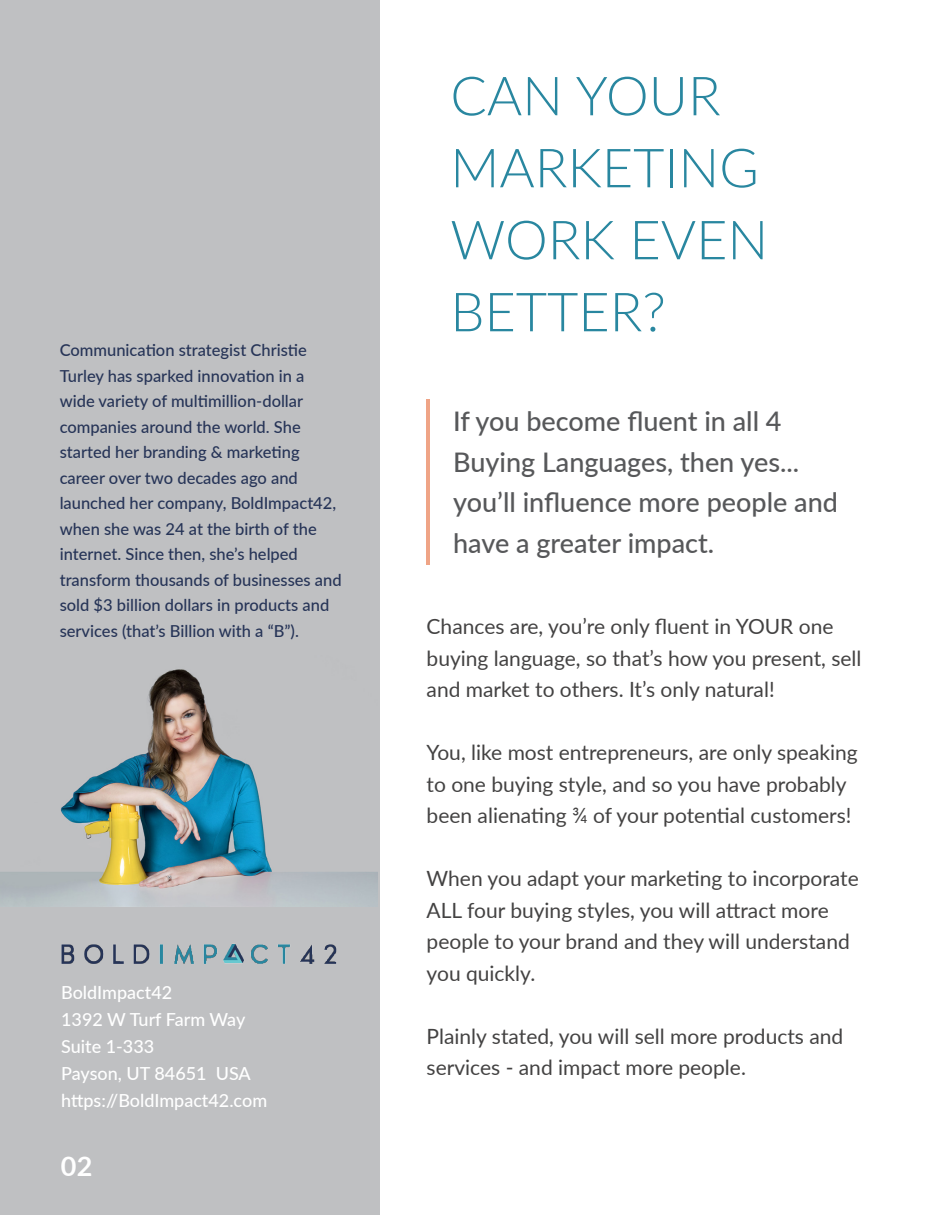
<style>
.page{position:relative;width:945px;height:1215px;background:#fff}
.page>*{position:absolute;margin:0;border:0;box-sizing:border-box;transform-origin:0 0}
.t1{font:300 54px/72px "Lato";color:#2987a0}
.t2{font:500 27px/40.5px "Lato";color:#57585a}
.t3{font:700 27px "Lato";color:#fff}
.t4{font:21px/31.5px "Lato";color:#434242}
.t5{font:500 18px "Lato";color:#fff}
.t6{font:500 16.5px/25.5px "Lato";color:#263457}
</style>
<div class="page">
<div style="left:0;top:0;width:380px;height:1215px;background:#bfc0c2"></div>
<hr style="left:427px;top:399px;width:3px;height:166px;background:#efa486">
<img style="left:0;top:669px;width:377px;height:237px">
<img style="left:61px;top:944px;width:276px;height:20px">
<p class="t6" style="left:60px;top:337px;width:283px">Communication strategist Christie Turley has sparked innovation in a wide variety of multimillion-dollar companies around the world. She started her branding &amp; marketing career over two decades ago and launched her company, BoldImpact42, when she was 24 at the birth of the internet. Since then, she’s helped transform thousands of businesses and sold $3 billion dollars in products and services (that’s Billion with a “B”).</p>
<p class="t5" style="left:61px;top:979px;width:113px">BoldImpact42</p>
<p class="t5" style="left:61px;top:1006px;width:186px">1392 W Turf Farm Way</p>
<p class="t5" style="left:61px;top:1033px;width:95px">Suite 1-333</p>
<p class="t5" style="left:61px;top:1060px;width:191px">Payson, UT 84651 USA</p>
<p class="t5" style="left:61px;top:1087px;width:208px">https://BoldImpact42.com</p>
<p class="t3" style="left:61px;top:1146px;width:33px">02</p>
<p class="t1" style="left:450px;top:58px;width:272px">CAN YOUR</p>
<p class="t1" style="left:450px;top:130px;width:319px">MARKETING<br>WORK EVEN<br>BETTER?</p>
<p class="t2" style="left:453px;top:400px;width:386px">If you become fluent in all 4<br>Buying Languages, then yes... you’ll influence more people and have a greater impact.</p>
<p class="t4" style="left:427px;top:610px;width:436px">Chances are, you’re only fluent in YOUR one buying language, so that’s how you present, sell and market to others. It’s only natural!</p>
<p class="t4" style="left:427px;top:736px;width:433px">You, like most entrepreneurs, are only speaking to one buying style, and so you have probably been alienating ¾ of your potential customers!</p>
<p class="t4" style="left:427px;top:862px;width:434px">When you adapt your marketing to incorporate ALL four buying styles, you will attract more people to your brand and they will understand you quickly.</p>
<p class="t4" style="left:427px;top:1020px;width:418px">Plainly stated, you will sell more products and services - and impact more people.</p>
</div>
